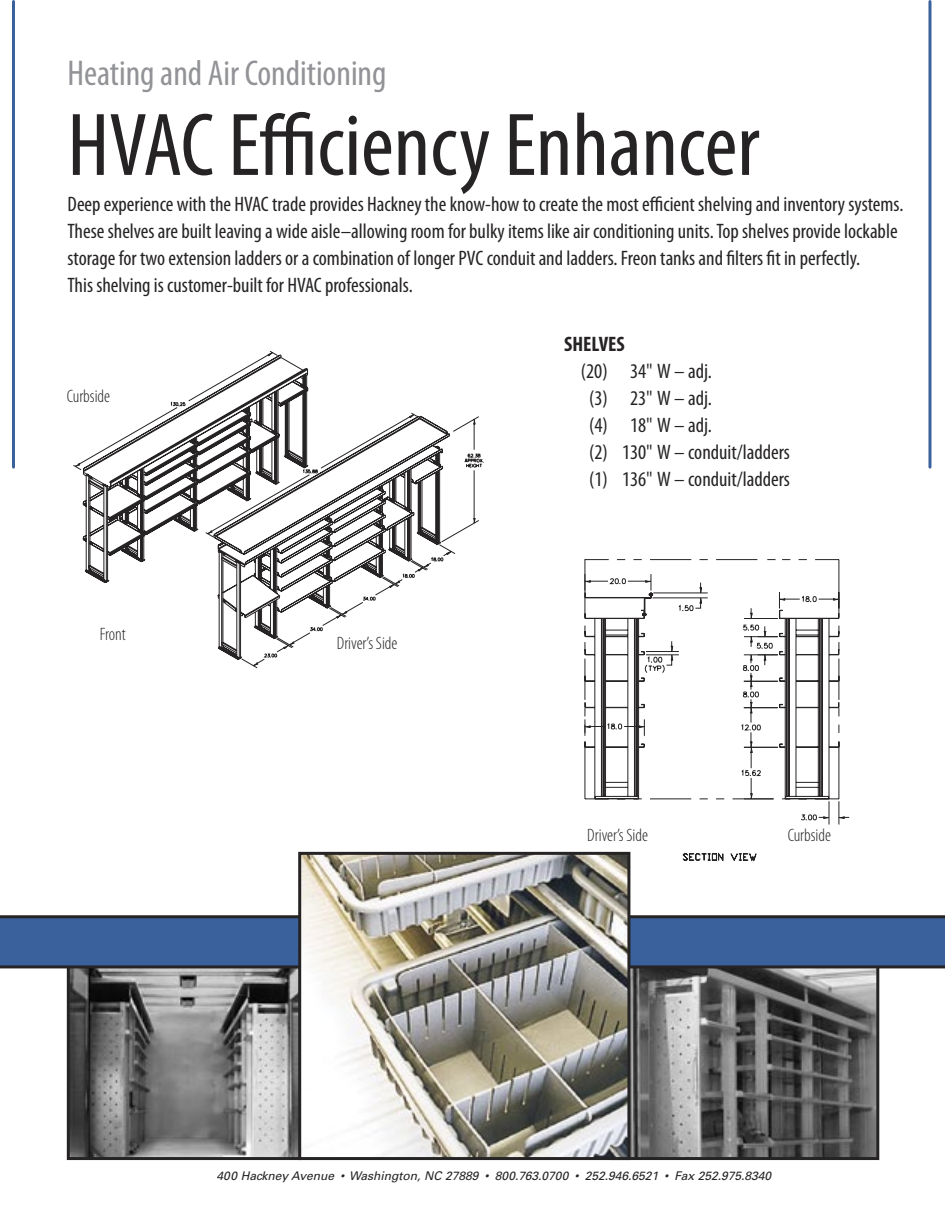
<style>
.page{position:relative;width:945px;height:1215px;background:#fff}
.page>*{position:absolute;margin:0;border:0;box-sizing:border-box;transform-origin:0 0}
.t1{font:condensed 90px "Myriad Pro";color:#262324}
.t2{font:condensed 36px "Myriad Pro";color:#929396}
.t3{font:condensed 21px/27px "Myriad Pro";color:#262324}
.t4{font:700 condensed 21px "Myriad Pro";color:#262324}
.t5{font:300 condensed 18px "Myriad Pro";color:#262324}
.t6{font:italic 12px "Univers";color:#262324}
</style>
<div class="page">
<img style="left:71px;top:968px;width:227px;height:188px">
<div style="left:67px;top:960px;width:235px;height:200px;border:3px solid #262324"></div>
<img style="left:630px;top:968px;width:245px;height:188px">
<div style="left:610px;top:960px;width:269px;height:200px;border:3px solid #262324"></div>
<svg style="left:0;top:915px;width:945px;height:53px;background:#385b8e"></svg>
<img style="left:302px;top:856px;width:324px;height:300px">
<div style="left:298px;top:852px;width:332px;height:308px;border:3px solid #262324"></div>
<hr style="left:12px;top:2px;width:3px;height:465px;background:#3a619b">
<hr style="left:928px;top:2px;width:3px;height:465px;background:#3a619b">
<svg style="left:682px;top:852px;width:75px;height:10px"></svg>
<svg style="left:73px;top:351px;width:406px;height:315px"></svg>
<svg style="left:473px;top:419px;width:112px;height:247px"></svg>
<svg style="left:585px;top:559px;width:254px;height:15px"></svg>
<svg style="left:585px;top:574px;width:264px;height:251px"></svg>
<h2 class="t2" style="left:67px;top:51px;width:321px">Heating and Air Conditioning</h2>
<h1 class="t1" style="left:67px;top:91px;width:694px">HVAC Efficiency Enhancer</h1>
<p class="t3" style="left:67px;top:190px;width:837px">Deep experience with the HVAC trade provides Hackney the know-how to create the most efficient shelving and inventory systems.<br>These shelves are built leaving a wide aisle–allowing room for bulky items like air conditioning units. Top shelves provide lockable storage for two extension ladders or a combination of longer PVC conduit and ladders. Freon tanks and filters fit in perfectly.<br>This shelving is customer-built for HVAC professionals.</p>
<p class="t5" style="left:67px;top:386px;width:45px">Curbside</p>
<p class="t5" style="left:100px;top:623px;width:27px">Front</p>
<p class="t5" style="left:337px;top:632px;width:62px">Driver’s Side</p>
<p class="t4" style="left:564px;top:331px;width:62px">SHELVES</p>
<p class="t3" style="left:589px;top:358px;width:202px;text-indent:-8px">(20) 34" W – adj.<br>(3) 23" W – adj.<br>(4) 18" W – adj.<br>(2) 130" W – conduit/ladders (1) 136" W – conduit/ladders</p>
<p class="t5" style="left:587px;top:824px;width:62px">Driver’s Side</p>
<p class="t5" style="left:788px;top:824px;width:45px">Curbside</p>
<p class="t6" style="left:217px;top:1169px;width:556px">400 Hackney Avenue • Washington, NC 27889 • 800.763.0700 • 252.946.6521 • Fax 252.975.8340</p>
</div>
